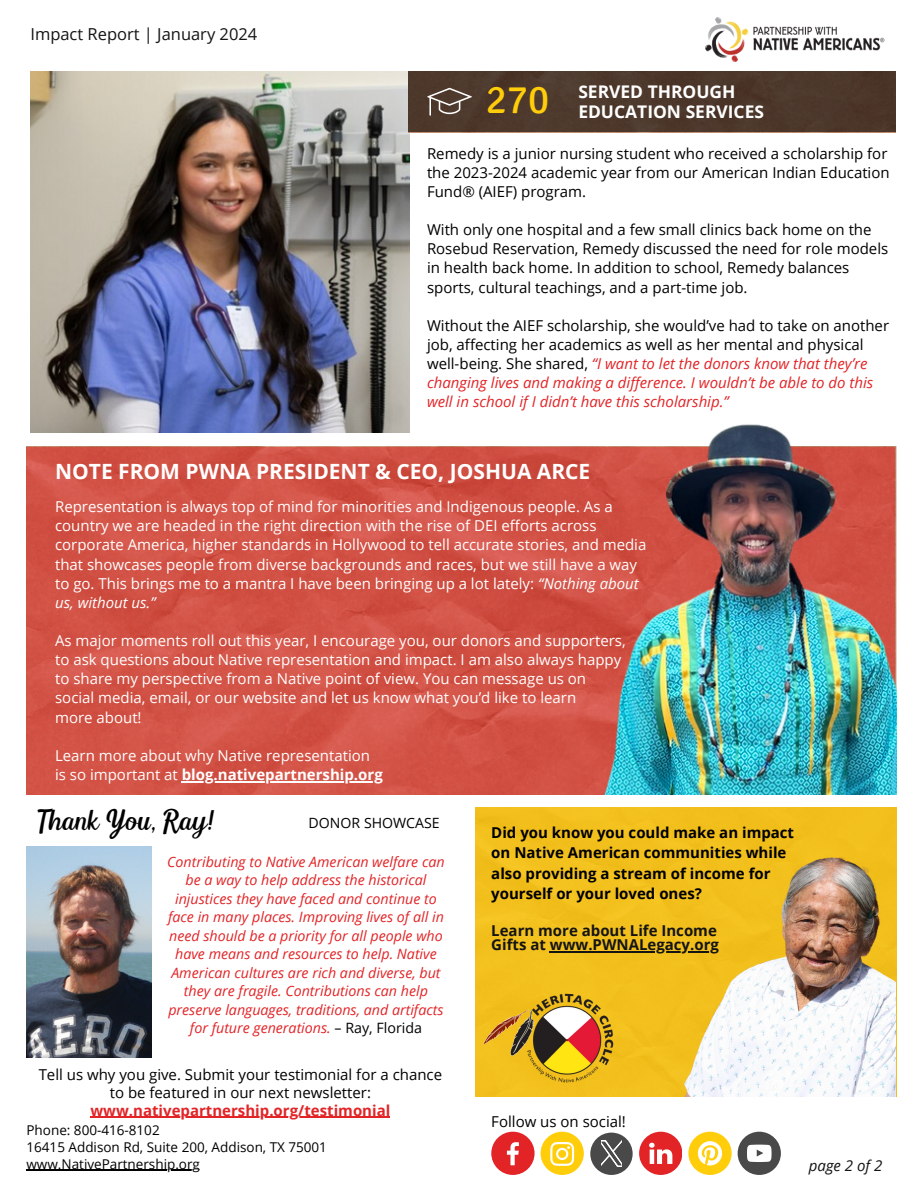
<style>
.page{position:relative;width:918px;height:1188px;background:#fff}
.page>*{position:absolute;margin:0;border:0;box-sizing:border-box;transform-origin:0 0}
.t1{font:39.9px "Signika";color:#ffcd0a}
.t2{font:28.35px "Kingsman";color:#000}
.t3{font:700 21px "Open Sans";color:#fff}
.t4{font:700 17.4px "Open Sans";color:#fff}
.t5{font:16.5px "Open Sans";color:#141414}
.t6{font:15px/19.2px "Open Sans";color:#fff}
.t7{font:15px/19.2px "Open Sans";color:#000}
.t8{font:italic 15px/19.2px "Open Sans";color:#e22427}
.t9{font:700 15px/20.2px "Open Sans";color:#000}
.t10{font:700 15px/14.7px "Open Sans";color:#141414}
.t11{font:700 15px "Open Sans";color:#fff}
.t12{font:700 15px "Open Sans";color:#e22427}
.t13{font:italic 15px "Open Sans";color:#141414}
.t14{font:italic 14.25px/18.5px "Open Sans";color:#e22427;text-align:center}
.t15{font:14.1px "Open Sans";color:#000}
.t16{font:13.5px "Open Sans";color:#000}
.s1{font-style:normal;color:#000}
.s2{font-style:italic}
.s3{font-weight:400}
</style>
<div class="page">
<img style="left:705px;top:18px;width:180px;height:44px">
<img style="left:30px;top:72px;width:380px;height:361px">
<div style="left:409px;top:72px;width:487px;height:60px;background:#4d382c"></div>
<svg style="left:27px;top:447px;width:564px;height:348px;fill:#d25246"></svg>
<div style="left:475px;top:807px;width:421px;height:289px;background:#f2c01c"></div>
<svg style="left:491px;top:1132px;width:43px;height:42px"></svg>
<svg style="left:541px;top:1132px;width:42px;height:42px"></svg>
<div style="left:590px;top:1133px;width:43px;height:42px;background:#494949;border-radius:50%"></div>
<svg style="left:639px;top:1132px;width:43px;height:42px"></svg>
<svg style="left:688px;top:1132px;width:43px;height:42px"></svg>
<svg style="left:738px;top:1132px;width:42px;height:42px"></svg>
<img style="left:483px;top:993px;width:131px;height:90px">
<hr style="left:550px;top:951px;width:169px;height:2px;background:#141414">
<hr style="left:182px;top:781px;width:201px;height:1px;background:#fff">
<img style="left:591px;top:424px;width:305px;height:371px">
<img style="left:680px;top:857px;width:216px;height:239px">
<svg style="left:427px;top:88px;width:45px;height:28px"></svg>
<img style="left:27px;top:846px;width:124px;height:212px">
<img style="left:601px;top:1141px;width:21px;height:26px">
<hr style="left:27px;top:1170px;width:173px;height:1px;background:#000">
<hr style="left:90px;top:1117px;width:300px;height:1px;background:#e22427">
<p class="t5" style="left:30px;top:22px;width:228px">Impact Report | January 2024</p>
<p class="t1" style="left:486px;top:76px;width:65px">270</p>
<p class="t4" style="left:578px;top:79px;width:159px">SERVED THROUGH</p>
<p class="t4" style="left:578px;top:100px;width:187px">EDUCATION SERVICES</p>
<p class="t7" style="left:427px;top:143px;width:464px">Remedy is a junior nursing student who received a scholarship for the 2023-2024 academic year from our American Indian Education<br>Fund® (AIEF) program.</p>
<p class="t7" style="left:427px;top:220px;width:463px">With only one hospital and a few small clinics back home on the Rosebud Reservation, Remedy discussed the need for role models in health back home. In addition to school, Remedy balances sports, cultural teachings, and a part-time job.</p>
<p class="t8" style="left:427px;top:315px;width:464px"><span class="s1">Without the AIEF scholarship, she would’ve had to take on another job, affecting her academics as well as her mental and physical well-being. She shared,</span> “I want to let the donors know that they’re changing lives and making a difference. I wouldn’t be able to do this well in school if I didn’t have this scholarship.”</p>
<h6 class="t3" style="left:55px;top:457px;width:537px">NOTE FROM PWNA PRESIDENT &amp; CEO, JOSHUA ARCE</h6>
<p class="t6" style="left:55px;top:497px;width:593px">Representation is always top of mind for minorities and Indigenous people. As a country we are headed in the right direction with the rise of DEI efforts across corporate America, higher standards in Hollywood to tell accurate stories, and media that showcases people from diverse backgrounds and races, but we still have a way to go. This brings me to a mantra I have been bringing up a lot lately: <span class="s2">“Nothing about us, without us.”</span></p>
<p class="t6" style="left:55px;top:631px;width:572px">As major moments roll out this year, I encourage you, our donors and supporters,</p>
<p class="t6" style="left:55px;top:650px;width:568px">to ask questions about Native representation and impact. I am also always happy</p>
<p class="t6" style="left:55px;top:669px;width:533px">to share my perspective from a Native point of view. You can message us on</p>
<h3 class="t6" style="left:55px;top:688px;width:523px">social media, email, or our website and let us know what you’d like to learn</h3>
<p class="t6" style="left:55px;top:707px;width:88px">more about!</p>
<p class="t6" style="left:55px;top:745px;width:317px">Learn more about why Native representation</p>
<p class="t11" style="left:55px;top:764px;width:329px"><span class="s3">is so important at</span> blog.nativepartnership.org</p>
<p class="t2" style="left:39px;top:802px;width:176px">Thank You, Ray!</p>
<p class="t14" style="left:167px;top:852px;width:279px">Contributing to Native American welfare can be a way to help address the historical injustices they have faced and continue to face in many places. Improving lives of all in need should be a priority for all people who have means and resources to help. Native American cultures are rich and diverse, but they are fragile. Contributions can help preserve languages, traditions, and artifacts for future generations. <span class="s1">– Ray, Florida</span></p>
<p class="t15" style="left:309px;top:812px;width:133px">DONOR SHOWCASE</p>
<p class="t7" style="left:39px;top:1064px;width:405px">Tell us why you give. Submit your testimonial for a chance</p>
<p class="t7" style="left:110px;top:1082px;width:263px">to be featured in our next newsletter:</p>
<p class="t12" style="left:90px;top:1100px;width:301px">www.nativepartnership.org/testimonial</p>
<p class="t16" style="left:27px;top:1121px;width:135px">Phone: 800-416-8102</p>
<p class="t16" style="left:27px;top:1137px;width:302px">16415 Addison Rd, Suite 200, Addison, TX 75001</p>
<p class="t16" style="left:27px;top:1154px;width:175px">www.NativePartnership.org</p>
<p class="t9" style="left:491px;top:822px;width:304px">Did you know you could make an impact on Native American communities while also providing a stream of income for yourself or your loved ones?</p>
<h4 class="t10" style="left:491px;top:923px;width:229px">Learn more about Life Income<br>Gifts at www.PWNALegacy.org</h4>
<p class="t7" style="left:491px;top:1112px;width:136px">Follow us on social!</p>
<p class="t13" style="left:809px;top:1155px;width:75px">page 2 of 2</p>
</div>
